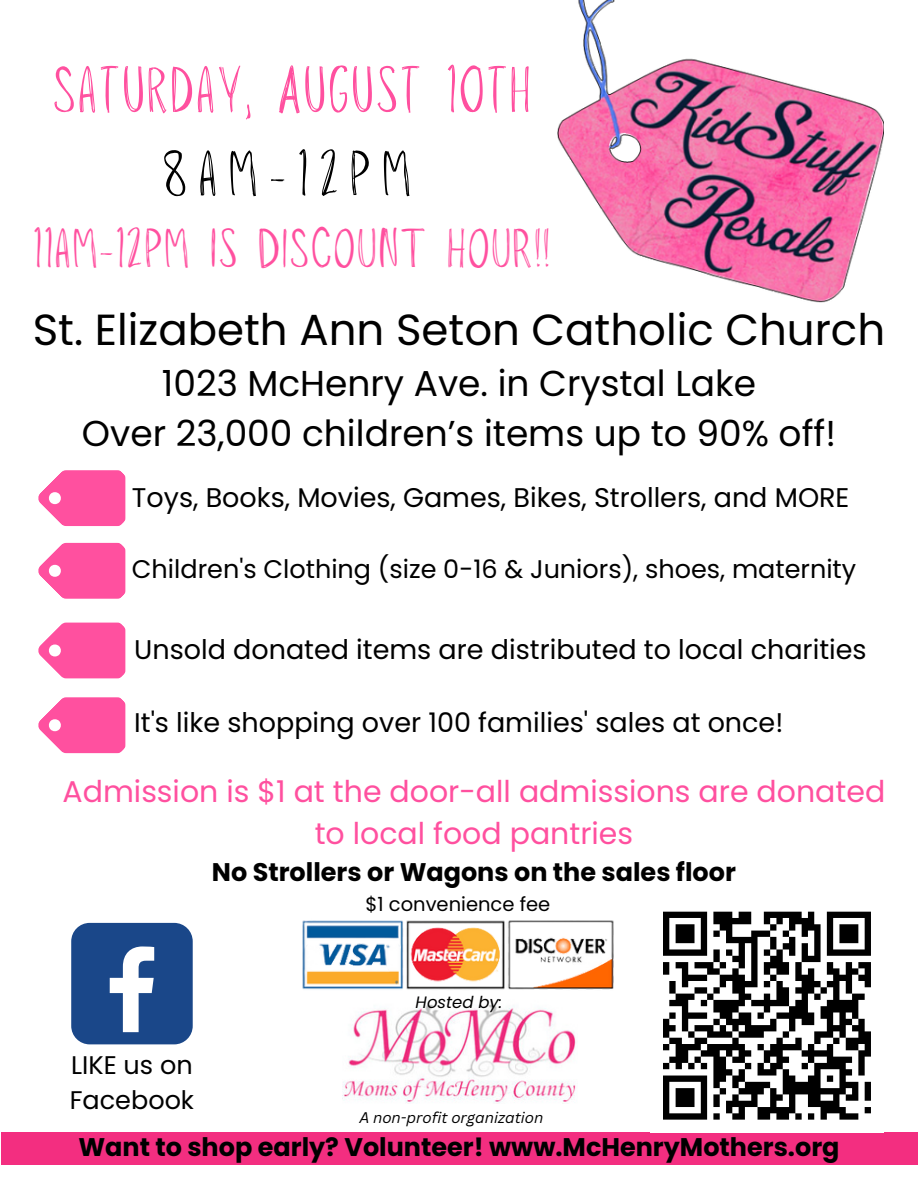
<style>
.page{position:relative;width:918px;height:1188px;background:#fff}
.page>*{position:absolute;margin:0;border:0;box-sizing:border-box;transform-origin:0 0}
.t1{font:700 57px "Louisville";color:#ff509f}
.t2{font:700 55.5px "Louisville";letter-spacing:.17em;color:#000}
.t3{font:700 48px "Louisville";color:#ff509f}
.t4{font:43.5px "Poppins";color:#000}
.t5{font:36px/49.5px "Poppins";color:#000;text-align:center}
.t6{font:30px/41.7px "Poppins";color:#ff509f;text-align:center}
.t7{font:27px "Poppins";color:#000}
.t8{font:700 25.5px "Poppins";color:#000}
.t9{font:25.5px/34.8px "Poppins";color:#000}
.t10{font:19.5px "Poppins";color:#000}
.t11{font:italic 16.5px "Poppins";color:#000}
.t12{font:italic 15px "Canva Sans";color:#000}
</style>
<div class="page">
<img style="left:557px;top:0;width:327px;height:303px">
<div style="left:71px;top:923px;width:122px;height:121px;background:#1a4789;border-radius:18px"></div>
<svg style="left:110px;top:946px;width:44px;height:86px"></svg>
<img style="left:302px;top:920px;width:312px;height:70px">
<svg style="left:38px;top:470px;width:88px;height:284px"></svg>
<div style="left:1px;top:1132px;width:917px;height:33px;background:#f32e80"></div>
<img style="left:343px;top:1004px;width:233px;height:99px">
<svg style="left:663px;top:911px;width:208px;height:209px"></svg>
<p class="t1" style="left:52px;top:59px;width:481px">SATURDAY, AUGUST 10TH</p>
<p class="t2" style="left:161px;top:144px;width:252px">8AM-12PM</p>
<p class="t3" style="left:32px;top:223px;width:520px">11AM-12PM IS DISCOUNT HOUR!!</p>
<h3 class="t4" style="left:33px;top:299px;width:854px">St. Elizabeth Ann Seton Catholic Church</h3>
<h3 class="t5" style="left:82px;top:359px;width:756px">1023 McHenry Ave. in Crystal Lake<br>Over 23,000 children’s items up to 90% off!</h3>
<p class="t7" style="left:132px;top:478px;width:719px">Toys, Books, Movies, Games, Bikes, Strollers, and MORE</p>
<h5 class="t9" style="left:132px;top:552px;width:726px">Children's Clothing (size 0-16 &amp; Juniors), shoes, maternity</h5>
<p class="t7" style="left:134px;top:631px;width:734px">Unsold donated items are distributed to local charities</p>
<h3 class="t7" style="left:134px;top:703px;width:651px">It's like shopping over 100 families' sales at once!</h3>
<h1 class="t6" style="left:63px;top:771px;width:824px">Admission is $1 at the door-all admissions are donated to local food pantries</h1>
<h1 class="t8" style="left:212px;top:854px;width:526px">No Strollers or Wagons on the sales floor</h1>
<h6 class="t10" style="left:365px;top:890px;width:186px">$1 convenience fee</h6>
<p class="t11" style="left:416px;top:990px;width:88px">Hosted by:</p>
<p class="t9" style="left:70px;top:1048px;width:126px">LIKE us on<br>Facebook</p>
<h3 class="t8" style="left:78px;top:1129px;width:763px">Want to shop early? Volunteer! www.McHenryMothers.org</h3>
<h5 class="t12" style="left:359px;top:1107px;width:186px">A non-profit organization</h5>
</div>
